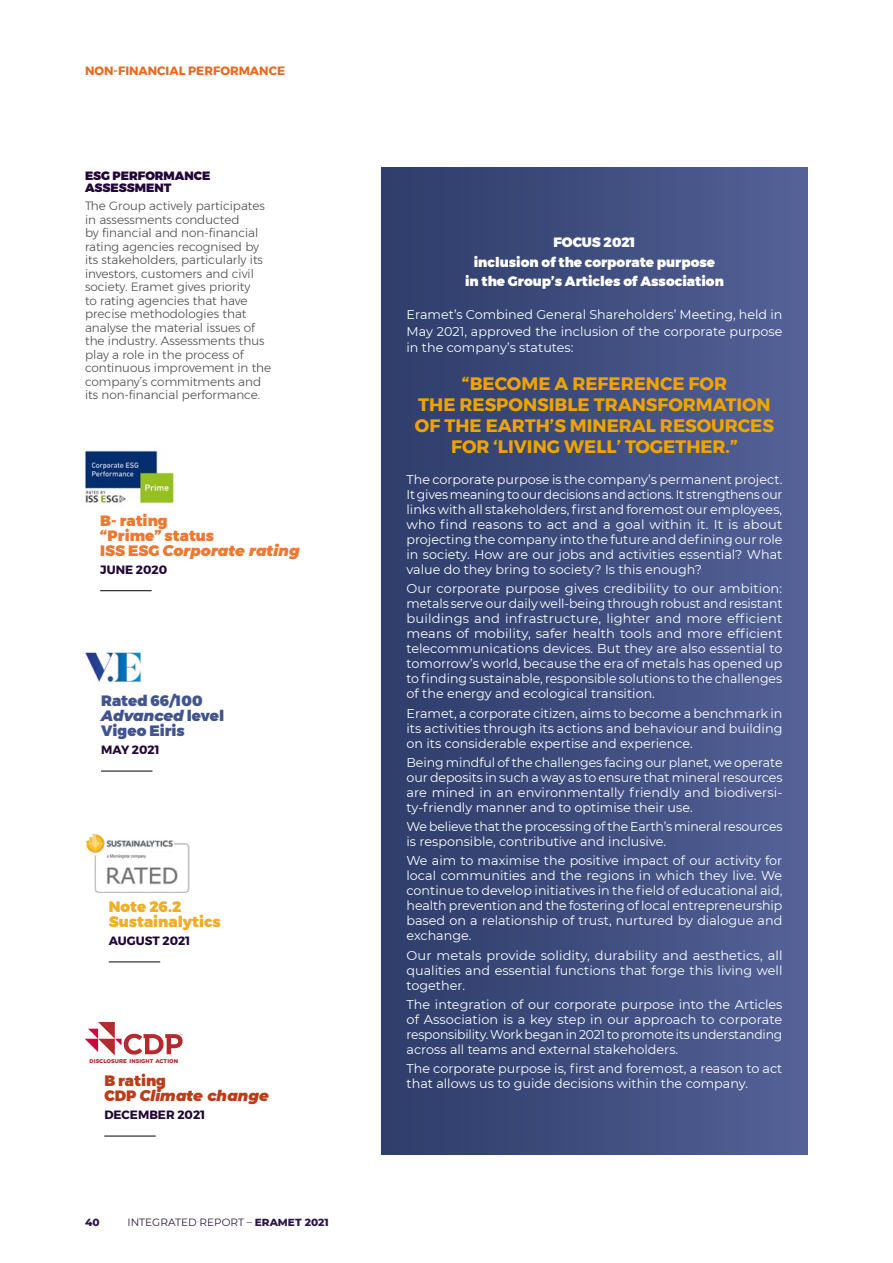
<style>
.page{position:relative;width:893px;height:1263px;background:#fff}
.page>*{position:absolute;margin:0;border:0;box-sizing:border-box;transform-origin:0 0}
.t1{font:700 18px/21px "Montserrat";color:#eea400;text-align:center}
.t2{font:900 15px/15px "Montserrat";color:#ef7830}
.t3{font:900 15px/15px "Montserrat";color:#42548e}
.t4{font:italic 900 15px/15px "Montserrat";color:#b93d18}
.t5{font:900 15px/15px "Montserrat";color:#f1ad25}
.t6{font:900 13.5px/19.5px "Montserrat";color:#fff;text-align:center}
.t7{font:12.75px/15px "Montserrat";color:#fff;text-align:justify}
.t8{font:300 12px/13.5px "Montserrat";color:#4a4a49}
.t9{font:700 12px "Montserrat";color:#220639}
.t10{font:900 12px/12.8px "Montserrat";color:#220639}
.t11{font:700 12px "Montserrat";color:#ec671a}
.t12{font:10.5px "Montserrat";color:#2e1647}
.t13{font:800 10.5px "Montserrat";color:#2e1647}
.t14{font:900 5.55px "Gotham";letter-spacing:.005em;color:#b32b2e}
.s1{font-style:italic}
.s2{font-style:normal}
.s3{font-weight:800}
</style>
<div class="page">
<hr style="left:109px;top:962px;width:51px;height:1px;background:#000">
<img style="left:86px;top:834px;width:104px;height:59px">
<hr style="left:105px;top:1136px;width:50px;height:1px;background:#000">
<svg style="left:85px;top:1022px;width:98px;height:33px"></svg>
<div style="left:381px;top:168px;width:427px;height:986px;background:linear-gradient(to right,#2d3c69,#546197)"></div>
<hr style="left:101px;top:771px;width:51px;height:1px;background:#000">
<img style="left:85px;top:650px;width:57px;height:33px">
<hr style="left:100px;top:590px;width:51px;height:1px;background:#000">
<img style="left:84px;top:450px;width:91px;height:54px">
<p class="t11" style="left:85px;top:62px;width:202px">NON-FINANCIAL PERFORMANCE</p>
<p class="t10" style="left:85px;top:169px;width:127px">ESG PERFORMANCE<br>ASSESSMENT</p>
<p class="t8" style="left:85px;top:199px;width:188px">The Group actively participates in assessments conducted<br>by financial and non-financial rating agencies recognised by its stakeholders, particularly its investors, customers and civil society. Eramet gives priority<br>to rating agencies that have precise methodologies that analyse the material issues of the industry. Assessments thus play a role in the process of continuous improvement in the company’s commitments and its non-financial performance.</p>
<p class="t2" style="left:100px;top:513px;width:201px">B- rating<br>“Prime” status<br>ISS ESG <span class="s1">Corporate rating</span></p>
<p class="t9" style="left:100px;top:560px;width:69px">JUNE 2020</p>
<p class="t3" style="left:101px;top:693px;width:125px">Rated 66/100<br><span class="s1">Advanced</span> level<br>Vigeo Eiris</p>
<p class="t9" style="left:101px;top:740px;width:60px">MAY 2021</p>
<p class="t5" style="left:109px;top:899px;width:114px">Note 26.2<br>Sustainalytics</p>
<p class="t9" style="left:109px;top:931px;width:83px">AUGUST 2021</p>
<p class="t14" style="left:90px;top:1058px;width:90px">DISCLOSURE INSIGHT ACTION</p>
<p class="t4" style="left:104px;top:1072px;width:166px"><span class="s2">B rating<br>CDP</span> Climate change</p>
<p class="t9" style="left:104px;top:1105px;width:102px">DECEMBER 2021</p>
<p class="t13" style="left:85px;top:1215px;width:16px">40</p>
<p class="t12" style="left:128px;top:1215px;width:203px">INTEGRATED REPORT – <span class="s3">ERAMET 2021</span></p>
<p class="t6" style="left:465px;top:233px;width:260px">FOCUS 2021<br>inclusion of the corporate purpose<br>in the Group’s Articles of Association</p>
<p class="t7" style="left:406px;top:306px;width:377px;line-height:16.5px">Eramet’s Combined General Shareholders’ Meeting, held in May 2021, approved the inclusion of the corporate purpose in the company’s statutes:</p>
<h1 class="t1" style="left:415px;top:373px;width:361px">“BECOME A REFERENCE FOR<br>THE RESPONSIBLE TRANSFORMATION<br>OF THE EARTH’S MINERAL RESOURCES<br>FOR ‘LIVING WELL’ TOGETHER.”</h1>
<p class="t7" style="left:406px;top:472px;width:378px">The corporate purpose is the company’s permanent project.<br>It gives meaning to our decisions and actions. It strengthens our links with all stakeholders, first and foremost our employees, who find reasons to act and a goal within it. It is about projecting the company into the future and defining our role in society. How are our jobs and activities essential? What value do they bring to society? Is this enough?</p>
<p class="t7" style="left:406px;top:581px;width:378px">Our corporate purpose gives credibility to our ambition: metals serve our daily well-being through robust and resistant buildings and infrastructure, lighter and more efficient means of mobility, safer health tools and more efficient telecommunications devices. But they are also essential to tomorrow’s world, because the era of metals has opened up to finding sustainable, responsible solutions to the challenges of the energy and ecological transition.</p>
<p class="t7" style="left:406px;top:705px;width:377px">Eramet, a corporate citizen, aims to become a benchmark in its activities through its actions and behaviour and building on its considerable expertise and experience.</p>
<p class="t7" style="left:406px;top:754px;width:378px">Being mindful of the challenges facing our planet, we operate our deposits in such a way as to ensure that mineral resources are mined in an environmentally friendly and biodiversi&shy;ty-friendly manner and to optimise their use.</p>
<p class="t7" style="left:406px;top:819px;width:377px">We believe that the processing of the Earth’s mineral resources is responsible, contributive and inclusive.</p>
<p class="t7" style="left:406px;top:853px;width:377px">We aim to maximise the positive impact of our activity for local communities and the regions in which they live. We continue to develop initiatives in the field of educational aid, health prevention and the fostering of local entrepreneurship based on a relationship of trust, nurtured by dialogue and exchange.</p>
<p class="t7" style="left:406px;top:947px;width:378px">Our metals provide solidity, durability and aesthetics, all qualities and essential functions that forge this living well together.</p>
<p class="t7" style="left:406px;top:996px;width:377px">The integration of our corporate purpose into the Articles of Association is a key step in our approach to corporate responsibility. Work began in 2021 to promote its understanding across all teams and external stakeholders.</p>
<p class="t7" style="left:406px;top:1061px;width:377px">The corporate purpose is, first and foremost, a reason to act that allows us to guide decisions within the company.</p>
</div>
